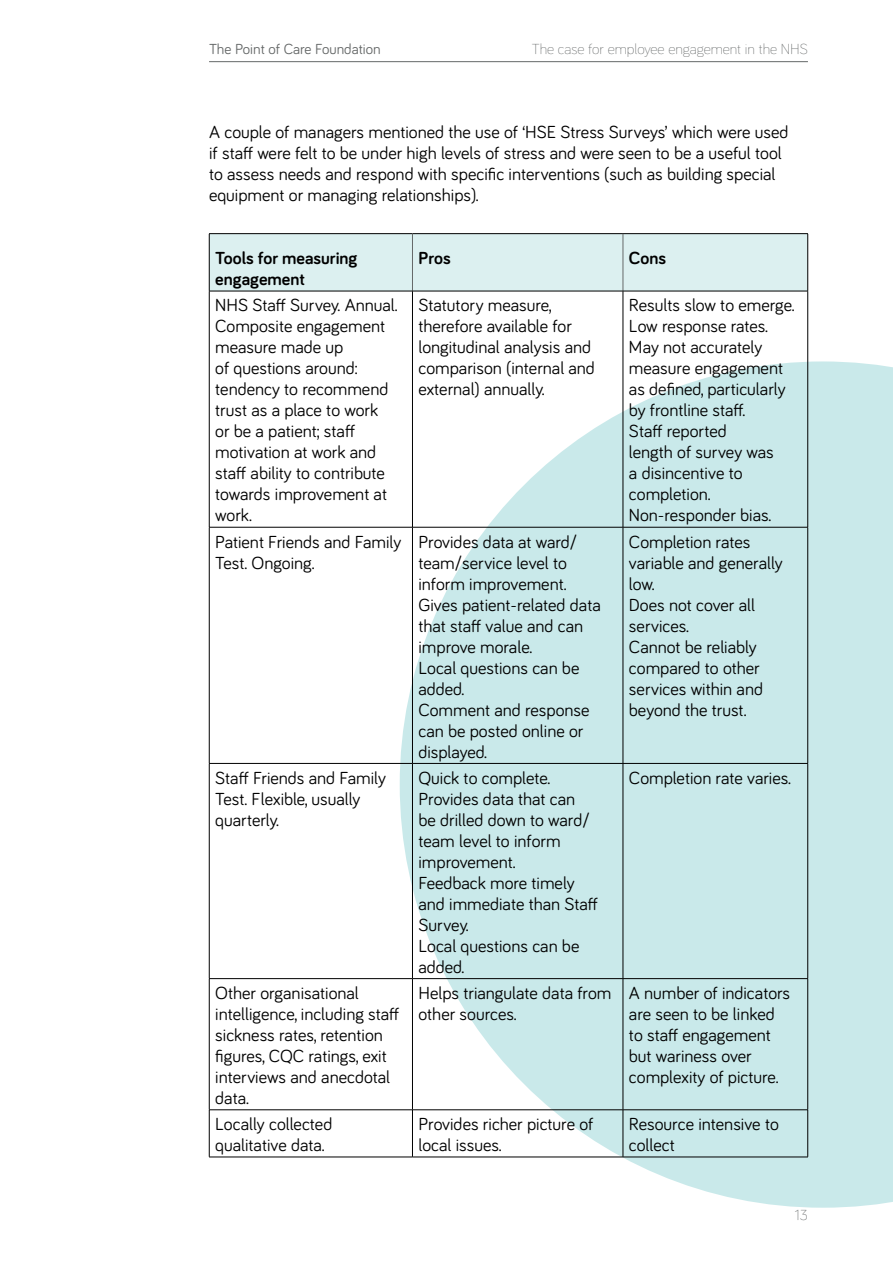
<style>
.page{position:relative;width:893px;height:1263px;background:#fff}
.page>*{position:absolute;margin:0;border:0;box-sizing:border-box;transform-origin:0 0}
.t1{font:18px/21px "Bariol";color:#000}
.t2{font:700 18px/21px "Bariol";color:#000}
.t3{font:300 15px "Bariol";color:#656868}
.t4{font:15px "Bariol";color:#656868}
</style>
<div class="page">
<svg style="left:400px;top:361px;width:493px;height:847px;fill:#c9e9ea"></svg>
<hr style="left:209px;top:61px;width:599px;height:1px;background:#656868">
<div style="left:210px;top:234px;width:597px;height:57px;background:#dcf0f0"></div>
<hr style="left:209px;top:233px;width:203px;height:1px;background:#000">
<hr style="left:209px;top:234px;width:1px;height:57px;background:#000">
<hr style="left:412px;top:233px;width:211px;height:1px;background:#000">
<hr style="left:623px;top:233px;width:185px;height:1px;background:#000">
<hr style="left:807px;top:234px;width:1px;height:57px;background:#000">
<hr style="left:412px;top:234px;width:1px;height:57px;background:#656868">
<hr style="left:623px;top:234px;width:1px;height:57px;background:#656868">
<hr style="left:209px;top:291px;width:1px;height:236px;background:#000">
<hr style="left:209px;top:527px;width:1px;height:236px;background:#000">
<hr style="left:209px;top:764px;width:1px;height:214px;background:#000">
<hr style="left:209px;top:291px;width:203px;height:1px;background:#000">
<hr style="left:412px;top:291px;width:211px;height:1px;background:#000">
<hr style="left:623px;top:291px;width:185px;height:1px;background:#000">
<hr style="left:412px;top:291px;width:1px;height:236px;background:#000">
<hr style="left:623px;top:291px;width:1px;height:236px;background:#000">
<hr style="left:807px;top:291px;width:1px;height:236px;background:#000">
<hr style="left:412px;top:527px;width:1px;height:236px;background:#000">
<hr style="left:623px;top:527px;width:1px;height:236px;background:#000">
<hr style="left:807px;top:527px;width:1px;height:236px;background:#000">
<hr style="left:412px;top:764px;width:1px;height:214px;background:#000">
<hr style="left:623px;top:764px;width:1px;height:214px;background:#000">
<hr style="left:807px;top:764px;width:1px;height:214px;background:#000">
<hr style="left:209px;top:527px;width:203px;height:1px;background:#000">
<hr style="left:412px;top:527px;width:211px;height:1px;background:#000">
<hr style="left:623px;top:527px;width:185px;height:1px;background:#000">
<hr style="left:209px;top:763px;width:203px;height:1px;background:#000">
<hr style="left:412px;top:763px;width:211px;height:1px;background:#000">
<hr style="left:623px;top:763px;width:185px;height:1px;background:#000">
<hr style="left:209px;top:979px;width:1px;height:130px;background:#000">
<hr style="left:209px;top:1110px;width:1px;height:47px;background:#000">
<hr style="left:209px;top:978px;width:203px;height:1px;background:#000">
<hr style="left:412px;top:978px;width:211px;height:1px;background:#000">
<hr style="left:623px;top:978px;width:185px;height:1px;background:#000">
<hr style="left:412px;top:979px;width:1px;height:130px;background:#000">
<hr style="left:623px;top:979px;width:1px;height:130px;background:#000">
<hr style="left:807px;top:979px;width:1px;height:130px;background:#000">
<hr style="left:412px;top:1110px;width:1px;height:47px;background:#000">
<hr style="left:623px;top:1110px;width:1px;height:47px;background:#000">
<hr style="left:807px;top:1110px;width:1px;height:47px;background:#000">
<hr style="left:209px;top:1109px;width:203px;height:1px;background:#000">
<hr style="left:412px;top:1109px;width:211px;height:1px;background:#000">
<hr style="left:623px;top:1109px;width:185px;height:1px;background:#000">
<hr style="left:209px;top:1157px;width:203px;height:1px;background:#000">
<hr style="left:412px;top:1157px;width:211px;height:1px;background:#000">
<hr style="left:623px;top:1157px;width:185px;height:1px;background:#000">
<p class="t4" style="left:209px;top:39px;width:173px">The Point of Care Foundation</p>
<p class="t3" style="left:532px;top:39px;width:277px">The case for employee engagement in the NHS</p>
<p class="t1" style="left:209px;top:121px;width:581px">A couple of managers mentioned the use of ‘HSE Stress Surveys’ which were used if staff were felt to be under high levels of stress and were seen to be a useful tool to assess needs and respond with specific interventions (such as building special equipment or managing relationships).</p>
<p class="t2" style="left:215px;top:247px;width:144px">Tools for measuring engagement</p>
<p class="t2" style="left:418px;top:247px;width:34px">Pros</p>
<p class="t2" style="left:629px;top:247px;width:39px">Cons</p>
<p class="t1" style="left:215px;top:294px;width:184px">NHS Staff Survey. Annual.<br>Composite engagement measure made up<br>of questions around: tendency to recommend trust as a place to work<br>or be a patient; staff motivation at work and staff ability to contribute towards improvement at work.</p>
<p class="t1" style="left:418px;top:294px;width:178px">Statutory measure, therefore available for longitudinal analysis and comparison (internal and external) annually.</p>
<p class="t1" style="left:629px;top:294px;width:167px">Results slow to emerge.<br>Low response rates.<br>May not accurately measure engagement as defined, particularly by frontline staff.<br>Staff reported<br>length of survey was<br>a disincentive to completion.<br>Non-responder bias.</p>
<p class="t1" style="left:215px;top:530px;width:187px">Patient Friends and Family<br>Test. Ongoing.</p>
<p class="t1" style="left:418px;top:530px;width:184px">Provides data at ward/ team/service level to inform improvement.<br>Gives patient-related data that staff value and can improve morale.<br>Local questions can be added.<br>Comment and response can be posted online or displayed.</p>
<p class="t1" style="left:629px;top:530px;width:155px">Completion rates variable and generally low.<br>Does not cover all services.<br>Cannot be reliably compared to other services within and beyond the trust.</p>
<p class="t1" style="left:215px;top:766px;width:172px">Staff Friends and Family<br>Test. Flexible, usually quarterly.</p>
<p class="t1" style="left:418px;top:766px;width:181px">Quick to complete.<br>Provides data that can<br>be drilled down to ward/ team level to inform improvement.<br>Feedback more timely and immediate than Staff<br>Survey.<br>Local questions can be added.</p>
<p class="t1" style="left:629px;top:766px;width:163px">Completion rate varies.</p>
<p class="t1" style="left:215px;top:982px;width:186px">Other organisational intelligence, including staff sickness rates, retention figures, CQC ratings, exit interviews and anecdotal data.</p>
<p class="t1" style="left:418px;top:982px;width:194px">Helps triangulate data from other sources.</p>
<p class="t1" style="left:629px;top:982px;width:163px">A number of indicators are seen to be linked to staff engagement but wariness over complexity of picture.</p>
<p class="t1" style="left:215px;top:1113px;width:119px">Locally collected qualitative data.</p>
<p class="t1" style="left:418px;top:1113px;width:176px">Provides richer picture of local issues.</p>
<p class="t1" style="left:629px;top:1113px;width:151px">Resource intensive to collect</p>
<p class="t3" style="left:795px;top:1205px;width:15px">13</p>
</div>
